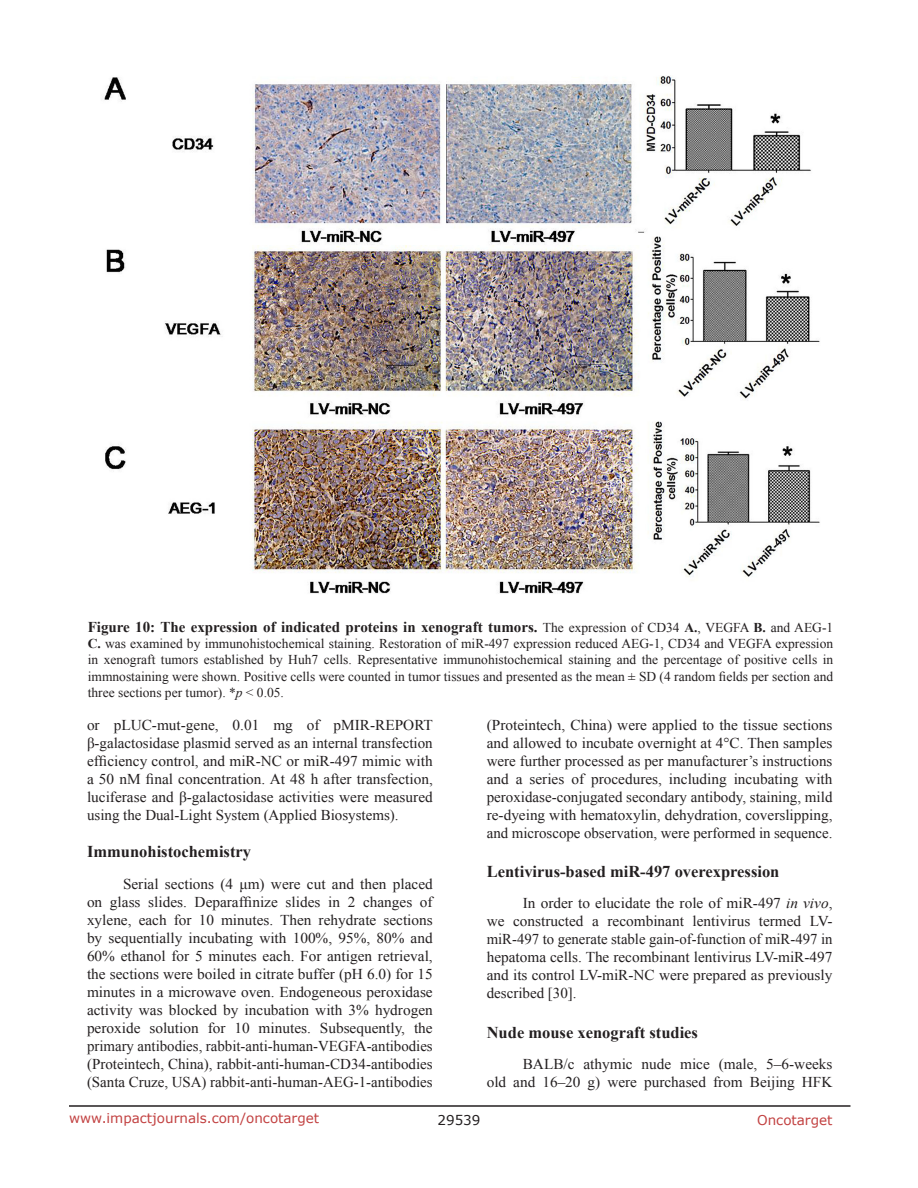
<style>
.page{position:relative;width:918px;height:1188px;background:#fff}
.page>*{position:absolute;margin:0;border:0;box-sizing:border-box;transform-origin:0 0}
.SubHeading{font:700 16.5px "Times New Roman";color:#231f20}
.BodyText{font:15px/18px "Times New Roman";color:#231f20;text-align:justify}
.FigureText{font:700 15px "Times New Roman";color:#231f20}
.FigureText-2{font:13.5px/16.2px "Times New Roman";color:#231f20;text-align:justify}
.t1{font:13.5px "Verdana";color:#c24141}
.t2{font:13.5px "Verdana";color:#231f20}
.s1{font-weight:400;font-size:13.5px}
.s2{font-size:13.5px}
.s3{font-weight:700}
.s4{font-style:italic}
</style>
<div class="page">
<hr style="left:69px;top:1105px;width:781px;height:2px;background:#231f20">
<img style="left:104px;top:76px;width:716px;height:518px">
<p class="FigureText" style="left:88px;top:617px;width:747px">Figure 10: The expression of indicated proteins in xenograft tumors. <span class="s1">The expression of CD34</span> <span class="s2">A.</span><span class="s1">, VEGFA</span> <span class="s2">B.</span> <span class="s1">and AEG-1</span></p>
<p class="FigureText-2" style="left:88px;top:635px;width:747px"><span class="s3">C.</span> was examined by immunohistochemical staining. Restoration of miR-497 expression reduced AEG-1, CD34 and VEGFA expression in xenograft tumors established by Huh7 cells. Representative immunohistochemical staining and the percentage of positive cells in immnostaining were shown. Positive cells were counted in tumor tissues and presented as the mean ± SD (4 random fields per section and three sections per tumor). *<span class="s4">p</span> &lt; 0.05.</p>
<p class="BodyText" style="left:87px;top:715px;width:348px">or pLUC-mut-gene, 0.01 mg of pMIR-REPORT β-galactosidase plasmid served as an internal transfection efficiency control, and miR-NC or miR-497 mimic with a 50 nM final concentration. At 48 h after transfection, luciferase and β-galactosidase activities were measured using the Dual-Light System (Applied Biosystems).</p>
<p class="SubHeading" style="left:87px;top:841px;width:166px">Immunohistochemistry</p>
<p class="BodyText" style="left:87px;top:875px;width:347px;text-indent:36px">Serial sections (4 μm) were cut and then placed on glass slides. Deparaffinize slides in 2 changes of xylene, each for 10 minutes. Then rehydrate sections by sequentially incubating with 100%, 95%, 80% and 60% ethanol for 5 minutes each. For antigen retrieval, the sections were boiled in citrate buffer (pH 6.0) for 15 minutes in a microwave oven. Endogeneous peroxidase activity was blocked by incubation with 3% hydrogen peroxide solution for 10 minutes. Subsequently, the primary antibodies, rabbit-anti-human-VEGFA-antibodies (Proteintech, China), rabbit-anti-human-CD34-antibodies (Santa Cruze, USA) rabbit-anti-human-AEG-1-antibodies</p>
<p class="BodyText" style="left:487px;top:715px;width:347px">(Proteintech, China) were applied to the tissue sections and allowed to incubate overnight at 4°C. Then samples were further processed as per manufacturer’s instructions and a series of procedures, including incubating with peroxidase-conjugated secondary antibody, staining, mild re-dyeing with hematoxylin, dehydration, coverslipping, and microscope observation, were performed in sequence.</p>
<p class="SubHeading" style="left:487px;top:860px;width:294px">Lentivirus-based miR-497 overexpression</p>
<p class="BodyText" style="left:487px;top:894px;width:347px;text-indent:36px">In order to elucidate the role of miR-497 <span class="s4">in vivo</span>, we constructed a recombinant lentivirus termed LV&shy;miR-497 to generate stable gain-of-function of miR-497 in hepatoma cells. The recombinant lentivirus LV-miR-497 and its control LV-miR-NC were prepared as previously described [30].</p>
<p class="SubHeading" style="left:487px;top:1021px;width:213px">Nude mouse xenograft studies</p>
<p class="BodyText" style="left:487px;top:1055px;width:347px;text-align:right">BALB/c athymic nude mice (male, 5–6-weeks<br>old and 16–20 g) were purchased from Beijing HFK</p>
<p class="t1" style="left:69px;top:1109px;width:252px">www.impactjournals.com/oncotarget</p>
<p class="t2" style="left:438px;top:1111px;width:44px">29539</p>
<p class="t1" style="left:757px;top:1111px;width:77px">Oncotarget</p>
</div>
